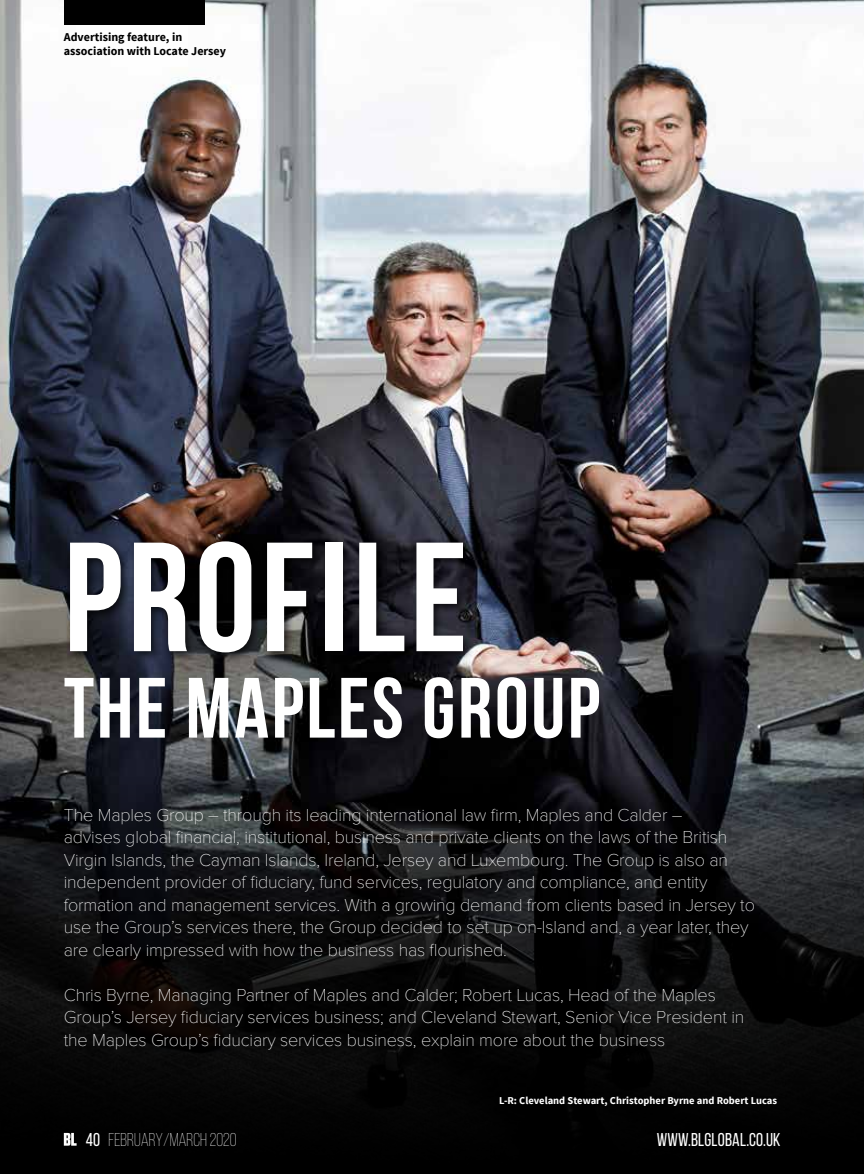
<style>
.page{position:relative;width:864px;height:1174px;background:#fff}
.page>*{position:absolute;margin:0;border:0;box-sizing:border-box;transform-origin:0 0}
.t1{font:700 154.95px "Bebas Neue";letter-spacing:.03em;color:#fff}
.t2{font:700 85.35px "Bebas Neue";letter-spacing:.03em;color:#fff}
.t3{font:300 18.6px "Bebas Neue";color:#fff}
.t4{font:18.6px "Bebas Neue";letter-spacing:.01em;color:#fff}
.t5{font:100 18px/22.5px "Proxima Nova T";letter-spacing:-.01em;color:#fff}
.t6{font:700 12px/14.4px "Source Sans Pro";color:#000}
.t7{font:700 10.5px "Source Sans Pro";color:#fff}
.s1{font-weight:400}
</style>
<div class="page">
<img style="left:0;top:0;width:863px;height:777px">
<svg style="left:0;top:777px;width:863px;height:397px;background:#0b0c0d"></svg>
<svg style="left:64px;top:1132px;width:13px;height:13px"></svg>
<div style="left:64px;top:0;width:140px;height:24px;background:#000"></div>
<div style="left:65px;top:536px;width:409px;height:127px;background:#000;opacity:.75"></div>
<p class="t6" style="left:64px;top:30px;width:164px">Advertising feature, in association with Locate Jersey</p>
<h1 class="t1" style="left:64px;top:507px;width:405px">PROFILE</h1>
<h2 class="t2" style="left:64px;top:658px;width:537px">THE MAPLES GROUP</h2>
<p class="t5" style="left:64px;top:804px;width:692px">The Maples Group – through its leading international law firm, Maples and Calder –<br>advises global financial, institutional, business and private clients on the laws of the British Virgin Islands, the Cayman Islands, Ireland, Jersey and Luxembourg. The Group is also an independent provider of fiduciary, fund services, regulatory and compliance, and entity formation and management services. With a growing demand from clients based in Jersey to use the Group’s services there, the Group decided to set up on-Island and, a year later, they are clearly impressed with how the business has flourished.</p>
<p class="t5" style="left:64px;top:984px;width:681px">Chris Byrne, Managing Partner of Maples and Calder; Robert Lucas, Head of the Maples<br>Group’s Jersey fiduciary services business; and Cleveland Stewart, Senior Vice President in the Maples Group’s fiduciary services business, explain more about the business</p>
<p class="t7" style="left:499px;top:1096px;width:279px">L-R: Cleveland Stewart, Christopher Byrne and Robert Lucas</p>
<p class="t3" style="left:86px;top:1128px;width:152px"><span class="s1">40</span> FEBRUARY/MARCH 2020</p>
<p class="t4" style="left:656px;top:1128px;width:125px">WWW.BLGLOBAL.CO.UK</p>
</div>
